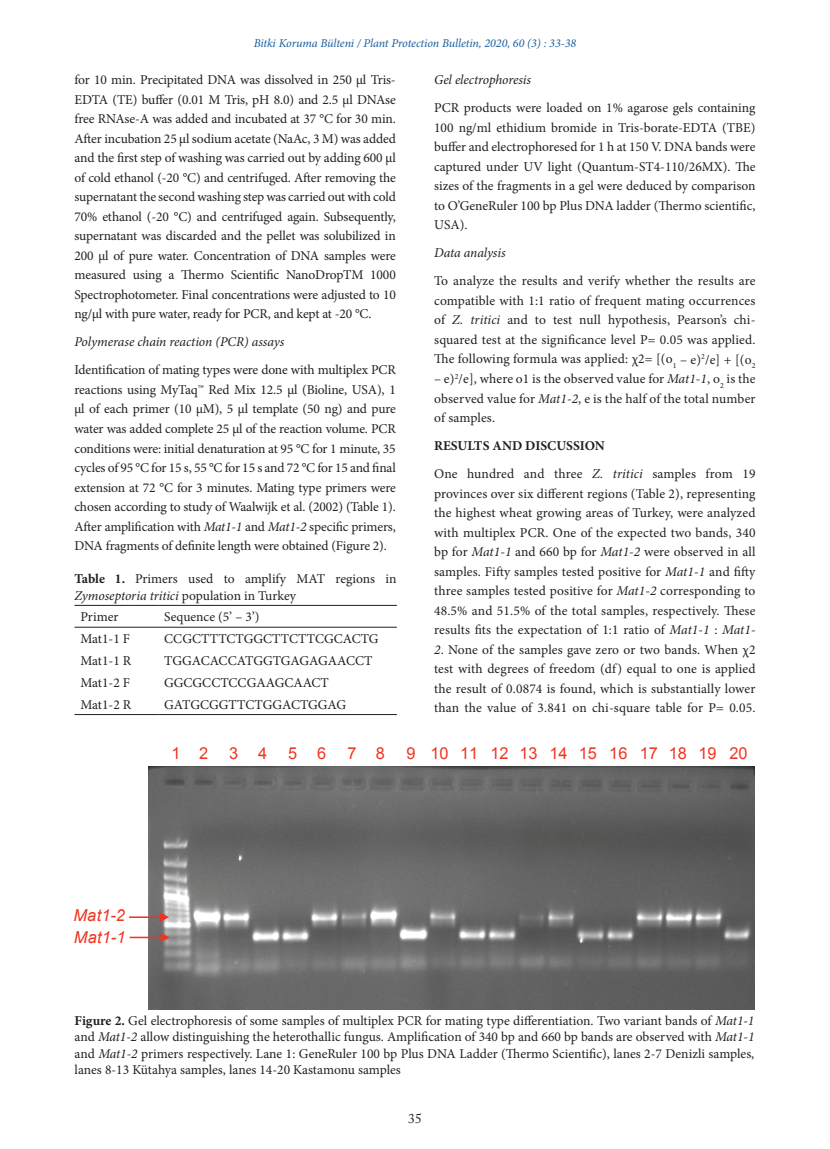
<style>
.page{position:relative;width:830px;height:1149px;background:#fff}
.page>*{position:absolute;margin:0;border:0;box-sizing:border-box;transform-origin:0 0}
.t1{font:16.5px/20.5px "Arial";letter-spacing:.01em;color:#040503}
.t2{font:16.5px "Arial";color:#ef3522}
.t3{font:italic 16.5px/21.6px "Arial";letter-spacing:.01em;color:#ef3522}
.t4{font:13.5px/19.5px "Minion Pro";color:#231f20;text-align:justify}
.t5{font:italic 13.5px "Minion Pro";letter-spacing:-.01em;color:#231f20}
.t6{font:13.5px "Adobe Caslon Pro";color:#231f20}
.t7{font:italic 12px "Minion Pro";letter-spacing:-.01em;color:#175d9e}
.s1{font-style:italic}
.s2{font-weight:700}
</style>
<div class="page">
<hr style="left:74px;top:714px;width:84px;height:1px;background:#231f20">
<hr style="left:158px;top:714px;width:238px;height:1px;background:#231f20">
<hr style="left:74px;top:605px;width:84px;height:1px;background:#231f20">
<hr style="left:158px;top:605px;width:238px;height:1px;background:#231f20">
<hr style="left:74px;top:626px;width:84px;height:1px;background:#231f20">
<hr style="left:158px;top:626px;width:238px;height:1px;background:#231f20">
<img style="left:149px;top:766px;width:605px;height:243px">
<hr style="left:129px;top:916px;width:37px;height:1px;background:#ef3522">
<svg style="left:160px;top:912px;width:9px;height:9px"></svg>
<img style="left:129px;top:916px;width:11px;height:2px">
<img style="left:129px;top:927px;width:25px;height:39px">
<hr style="left:129px;top:936px;width:37px;height:1px;background:#ef3522">
<svg style="left:160px;top:932px;width:10px;height:9px"></svg>
<p class="t7" style="left:253px;top:35px;width:324px">Bitki Koruma Bülteni / Plant Protection Bulletin, 2020, 60 (3) : 33-38</p>
<p class="t4" style="left:74px;top:70px;width:323px">for 10 min. Precipitated DNA was dissolved in 250 µl Tris-EDTA (TE) buffer (0.01 M Tris, pH 8.0) and 2.5 µl DNAse free RNAse-A was added and incubated at 37 °C for 30 min.<br>After incubation 25 µl sodium acetate (NaAc, 3 M) was added and the first step of washing was carried out by adding 600 µl of cold ethanol (-20 °C) and centrifuged. After removing the supernatant the second washing step was carried out with cold 70% ethanol (-20 °C) and centrifuged again. Subsequently, supernatant was discarded and the pellet was solubilized in 200 µl of pure water. Concentration of DNA samples were measured using a Thermo Scientific NanoDropTM 1000<br>Spectrophotometer. Final concentrations were adjusted to 10 ng/µl with pure water, ready for PCR, and kept at -20 °C.</p>
<p class="t5" style="left:74px;top:333px;width:211px">Polymerase chain reaction (PCR) assays</p>
<p class="t4" style="left:74px;top:360px;width:323px">Identification of mating types were done with multiplex PCR reactions using MyTaq™ Red Mix 12.5 µl (Bioline, USA), 1 µl of each primer (10 µM), 5 µl template (50 ng) and pure water was added complete 25 µl of the reaction volume. PCR conditions were: initial denaturation at 95 °C for 1 minute, 35 cycles of 95 °C for 15 s, 55 °C for 15 s and 72 °C for 15 and final extension at 72 °C for 3 minutes. Mating type primers were chosen according to study of Waalwijk et al. (2002) (Table 1).<br>After amplification with <span class="s1">Mat1-1</span> and <span class="s1">Mat1-2</span> specific primers, DNA fragments of definite length were obtained (Figure 2).</p>
<p class="t4" style="left:74px;top:570px;width:323px;line-height:16.5px"><span class="s2">Table 1.</span> Primers used to amplify MAT regions in<br><span class="s1">Zymoseptoria tritici</span> population in Turkey</p>
<p class="t4" style="left:80px;top:607px;width:39px">Primer</p>
<p class="t4" style="left:164px;top:607px;width:97px">Sequence (5’ – 3’)</p>
<p class="t4" style="left:80px;top:629px;width:51px">Mat1-1 F</p>
<p class="t4" style="left:164px;top:629px;width:216px">CCGCTTTCTGGCTTCTTCGCACTG</p>
<p class="t4" style="left:80px;top:650px;width:52px">Mat1-1 R</p>
<p class="t4" style="left:164px;top:650px;width:210px">TGGACACCATGGTGAGAGAACCT</p>
<p class="t4" style="left:80px;top:672px;width:51px">Mat1-2 F</p>
<p class="t4" style="left:164px;top:672px;width:166px">GGCGCCTCCGAAGCAACT</p>
<p class="t4" style="left:80px;top:694px;width:52px">Mat1-2 R</p>
<p class="t4" style="left:164px;top:694px;width:183px">GATGCGGTTCTGGACTGGAG</p>
<p class="t5" style="left:434px;top:71px;width:98px">Gel electrophoresis</p>
<p class="t4" style="left:434px;top:98px;width:323px">PCR products were loaded on 1% agarose gels containing 100 ng/ml ethidium bromide in Tris-borate-EDTA (TBE) buffer and electrophoresed for 1 h at 150 V. DNA bands were captured under UV light (Quantum-ST4-110/26MX). The sizes of the fragments in a gel were deduced by comparison to O’GeneRuler 100 bp Plus DNA ladder (Thermo scientific, USA).</p>
<p class="t5" style="left:434px;top:244px;width:73px">Data analysis</p>
<p class="t4" style="left:434px;top:271px;width:323px">To analyze the results and verify whether the results are compatible with 1:1 ratio of frequent mating occurrences of <span class="s1">Z. tritici</span> and to test null hypothesis, Pearson’s chi&shy;squared test at the significance level P= 0.05 was applied.<br>The following formula was applied: χ2= [(o<sub>1</sub> – e)<sup>2</sup>/e] + [(o<sub>2</sub></p>
<p class="t4" style="left:434px;top:369px;width:323px">– e)<sup>2</sup>/e], where o1 is the observed value for <span class="s1">Mat1-1</span>, o<sub>2</sub> is the observed value for <span class="s1">Mat1-2</span>, e is the half of the total number of samples.</p>
<p class="t4" style="left:434px;top:431px;width:323px;line-height:28px"><span class="s2">RESULTS AND DISCUSSION<br></span>One hundred and three <span class="s1">Z. tritici</span> samples from 19</p>
<p class="t4" style="left:434px;top:483px;width:323px">provinces over six different regions (Table 2), representing the highest wheat growing areas of Turkey, were analyzed with multiplex PCR. One of the expected two bands, 340 bp for <span class="s1">Mat1-1</span> and 660 bp for <span class="s1">Mat1-2</span> were observed in all samples. Fifty samples tested positive for <span class="s1">Mat1-1</span> and fifty three samples tested positive for <span class="s1">Mat1-2</span> corresponding to 48.5% and 51.5% of the total samples, respectively. These results fits the expectation of 1:1 ratio of <span class="s1">Mat1-1</span> : <span class="s1">Mat1-</span></p>
<p class="t4" style="left:434px;top:639px;width:323px"><span class="s1">2</span>. None of the samples gave zero or two bands. When χ2 test with degrees of freedom (df) equal to one is applied the result of 0.0874 is found, which is substantially lower than the value of 3.841 on chi-square table for P= 0.05.</p>
<p class="t2" style="left:171px;top:742px;width:38px">1 2</p>
<p class="t2" style="left:229px;top:742px;width:40px">3 4</p>
<p class="t2" style="left:288px;top:742px;width:40px">5 6</p>
<p class="t2" style="left:347px;top:742px;width:39px">7 8</p>
<p class="t2" style="left:406px;top:742px;width:342px">9 10 11 12 13 14 15 16 17 18 19 20</p>
<p class="t3" style="left:73px;top:904px;width:53px">Mat1-2<br>Mat1-1</p>
<p class="t4" style="left:75px;top:1011px;width:681px;line-height:16.5px"><span class="s2">Figure 2.</span> Gel electrophoresis of some samples of multiplex PCR for mating type differentiation. Two variant bands of <span class="s1">Mat1-1 </span>and <span class="s1">Mat1-2</span> allow distinguishing the heterothallic fungus. Amplification of 340 bp and 660 bp bands are observed with <span class="s1">Mat1-1 </span>and <span class="s1">Mat1-2</span> primers respectively. Lane 1: GeneRuler 100 bp Plus DNA Ladder (Thermo Scientific), lanes 2-7 Denizli samples, lanes 8-13 Kütahya samples, lanes 14-20 Kastamonu samples</p>
<p class="t1" style="left:63px;top:1033px;width:686px">Figure 2. Gel electrophoresis of some samples of multiplex PCR for mating type differentiation. Two variant bands of <span class="s1">Mat1-1</span> and <span class="s1">Mat1-2</span> allow distinguishing the heterothallic</p>
<p class="t6" style="left:408px;top:1110px;width:15px">35</p>
</div>
